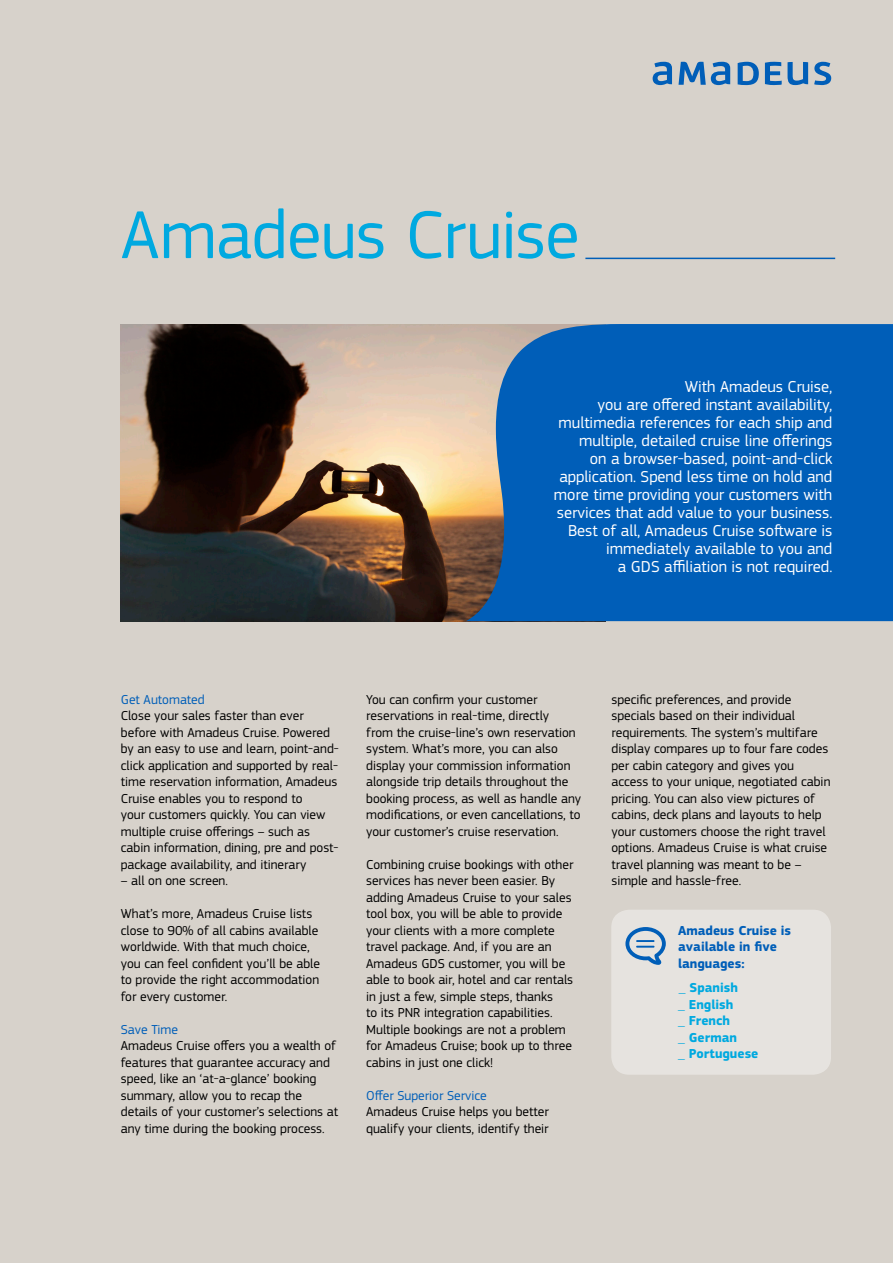
<style>
.page{position:relative;width:893px;height:1263px;background:#d7d2cb}
.page>*{position:absolute;margin:0;border:0;box-sizing:border-box;transform-origin:0 0}
.t1{font:70.5px "Amadeus";letter-spacing:-.01em;color:#00a9e0}
.t2{font:16.5px/18px "Amadeus";color:#fff;text-align:right}
.t3{font:13.5px/16.5px "Amadeus";color:#000}
.t4{font:700 13.5px/16.5px "Amadeus";color:#00a9e0}
.t5{font:700 13.5px/16.5px "Amadeus";color:#005eb8}
.s1{color:#005eb8}
.s2{font-weight:400}
</style>
<div class="page">
<div style="left:611px;top:910px;width:220px;height:165px;background:#e6e3df;border-radius:18px"></div>
<img style="left:121px;top:324px;width:345px;height:297px">
<svg style="left:466px;top:324px;width:427px;height:297px;background:#1063b3"></svg>
<svg style="left:653px;top:62px;width:178px;height:23px"></svg>
<svg style="left:625px;top:927px;width:41px;height:38px"></svg>
<hr style="left:585px;top:258px;width:250px;height:1px;background:#005eb8">
<p class="t1" style="left:121px;top:194px;width:460px">Amadeus Cruise</p>
<p class="t2" style="left:685px;top:377px;width:149px">With Amadeus Cruise,</p>
<p class="t2" style="left:554px;top:395px;width:280px">you are offered instant availability, multimedia references for each ship and multiple, detailed cruise line offerings<br>on a browser-based, point-and-click application. Spend less time on hold and more time providing your customers with services that add value to your business.<br>Best of all, Amadeus Cruise software is immediately available to you and</p>
<p class="t2" style="left:618px;top:557px;width:216px">a GDS affiliation is not required.</p>
<p class="t3" style="left:121px;top:691px;width:220px"><span class="s1">Get Automated<br></span>Close your sales faster than ever before with Amadeus Cruise. Powered by an easy to use and learn, point-and&shy;click application and supported by real&shy;time reservation information, Amadeus Cruise enables you to respond to<br>your customers quickly. You can view multiple cruise offerings – such as cabin information, dining, pre and post&shy;package availability, and itinerary</p>
<p class="t3" style="left:121px;top:872px;width:109px">– all on one screen.</p>
<p class="t3" style="left:121px;top:905px;width:201px">What’s more, Amadeus Cruise lists close to 90% of all cabins available worldwide. With that much choice, you can feel confident you’ll be able to provide the right accommodation for every customer.</p>
<p class="t3" style="left:121px;top:1021px;width:219px"><span class="s1">Save Time<br></span>Amadeus Cruise offers you a wealth of features that guarantee accuracy and speed, like an ‘at-a-glance’ booking summary, allow you to recap the details of your customer’s selections at any time during the booking process.</p>
<p class="t3" style="left:366px;top:691px;width:217px">You can confirm your customer reservations in real-time, directly<br>from the cruise-line’s own reservation system. What’s more, you can also display your commission information alongside trip details throughout the booking process, as well as handle any modifications, or even cancellations, to your customer’s cruise reservation.</p>
<p class="t3" style="left:366px;top:856px;width:209px">Combining cruise bookings with other services has never been easier. By adding Amadeus Cruise to your sales tool box, you will be able to provide your clients with a more complete travel package. And, if you are an Amadeus GDS customer, you will be able to book air, hotel and car rentals in just a few, simple steps, thanks<br>to its PNR integration capabilities.<br>Multiple bookings are not a problem for Amadeus Cruise; book up to three cabins in just one click!</p>
<p class="t3" style="left:366px;top:1087px;width:184px"><span class="s1">Offer Superior Service<br></span>Amadeus Cruise helps you better qualify your clients, identify their</p>
<p class="t3" style="left:611px;top:691px;width:221px">specific preferences, and provide specials based on their individual requirements. The system’s multifare display compares up to four fare codes per cabin category and gives you access to your unique, negotiated cabin pricing. You can also view pictures of cabins, deck plans and layouts to help your customers choose the right travel options. Amadeus Cruise is what cruise travel planning was meant to be – simple and hassle-free.</p>
<p class="t5" style="left:678px;top:922px;width:115px">Amadeus Cruise is available in five languages:</p>
<p class="t4" style="left:678px;top:980px;width:82px"><span class="s2">_</span> Spanish<br><span class="s2">_</span> English<br><span class="s2">_</span> French<br><span class="s2">_</span> German<br><span class="s2">_</span> Portuguese</p>
</div>
